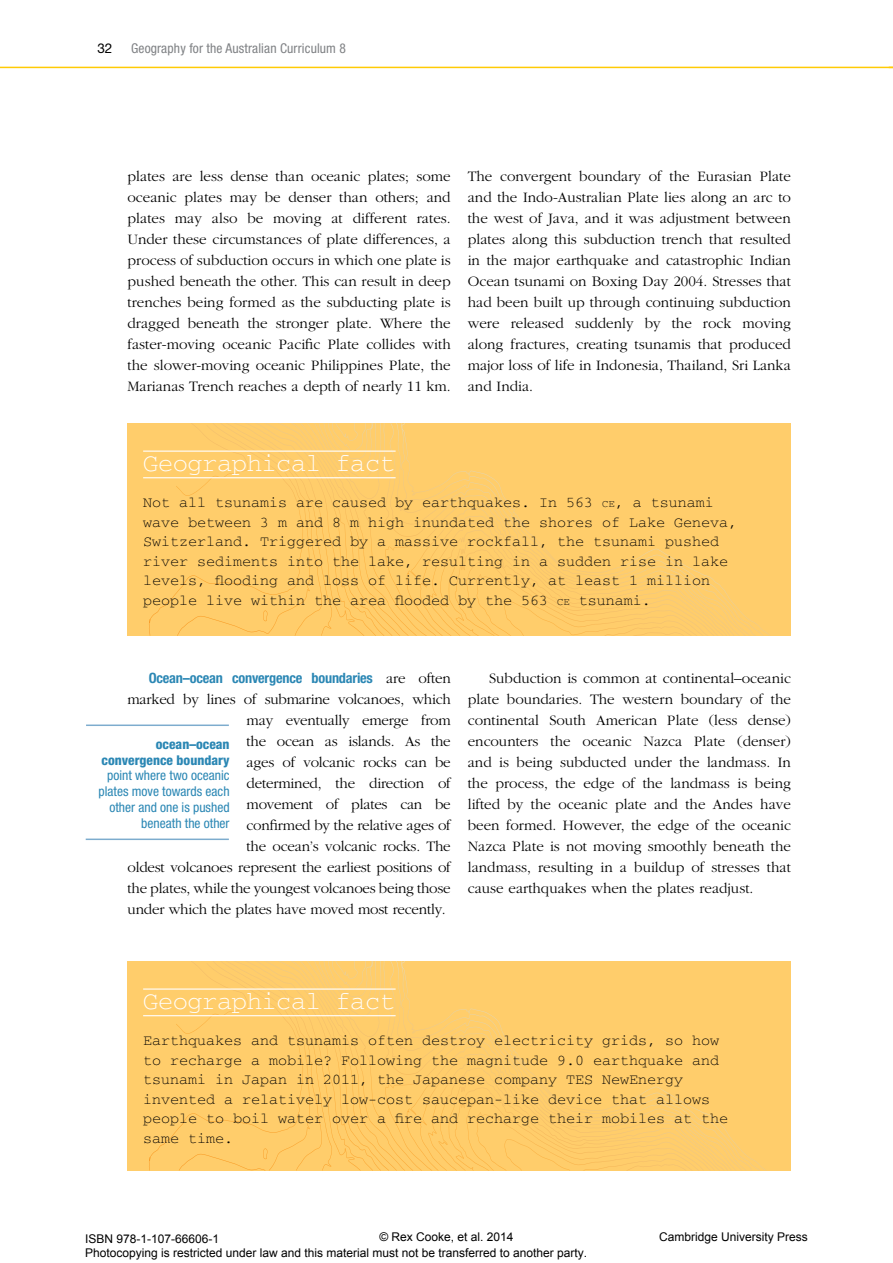
<style>
.page{position:relative;width:893px;height:1263px;background:#fff}
.page>*{position:absolute;margin:0;border:0;box-sizing:border-box;transform-origin:0 0}
.t1{font:25.5px "Courier";letter-spacing:-.02em;color:#fff}
.t2{font:300 15px/21px "Garamond";letter-spacing:-.015em;color:#000;text-align:justify}
.t3{font:15px/19.5px "Courier";color:#000}
.t4{font:700 condensed 14.25px "Helvetica Neue";letter-spacing:-.015em;color:#2b87b4}
.t5{font:condensed 13.5px/15.8px "Helvetica Neue";color:#2b87b4;text-align:right}
.t6{font:condensed 13.5px "Helvetica Neue";letter-spacing:.01em;color:#808285}
.t7{font:800 condensed 13.5px/15.8px "Helvetica Neue";color:#2b87b4;text-align:right}
.t8{font:13.5px "Helvetica Neue";color:#000}
.t9{font:12px/14.4px "Arial";color:#000}
.s1{font-size:10.5px}
.s2{font-family:"Garamond";font-weight:300;font-stretch:normal;font-size:15px;color:#000}
</style>
<div class="page">
<hr style="left:0;top:67px;width:893px;height:1px;background:#ffcb05">
<div style="left:128px;top:423px;width:663px;height:213px;background:#ffcd6b"></div>
<svg style="left:401px;top:423px;width:362px;height:213px"></svg>
<div style="left:128px;top:961px;width:663px;height:209px;background:#ffcd6b"></div>
<svg style="left:401px;top:961px;width:359px;height:209px"></svg>
<hr style="left:143px;top:451px;width:253px;height:1px;background:#fff">
<hr style="left:143px;top:477px;width:253px;height:1px;background:#fff">
<hr style="left:143px;top:988px;width:253px;height:2px;background:#fff">
<hr style="left:143px;top:1015px;width:253px;height:1px;background:#fff">
<hr style="left:86px;top:724px;width:143px;height:2px;background:#7dacce">
<hr style="left:86px;top:838px;width:143px;height:2px;background:#7dacce">
<p class="t8" style="left:97px;top:40px;width:17px">32</p>
<p class="t6" style="left:131px;top:41px;width:216px">Geography for the Australian Curriculum 8</p>
<p class="t2" style="left:128px;top:166px;width:325px">plates are less dense than oceanic plates; some oceanic plates may be denser than others; and plates may also be moving at different rates.<br>Under these circumstances of plate differences, a process of subduction occurs in which one plate is pushed beneath the other. This can result in deep trenches being formed as the subducting plate is dragged beneath the stronger plate. Where the faster-moving oceanic Pacific Plate collides with the slower-moving oceanic Philippines Plate, the Marianas Trench reaches a depth of nearly 11 km.</p>
<p class="t2" style="left:468px;top:166px;width:325px">The convergent boundary of the Eurasian Plate and the Indo-Australian Plate lies along an arc to the west of Java, and it was adjustment between plates along this subduction trench that resulted in the major earthquake and catastrophic Indian Ocean tsunami on Boxing Day 2004. Stresses that had been built up through continuing subduction were released suddenly by the rock moving along fractures, creating tsunamis that produced major loss of life in Indonesia, Thailand, Sri Lanka and India.</p>
<h1 class="t1" style="left:143px;top:450px;width:253px">Geographical fact</h1>
<p class="t3" style="left:143px;top:493px;width:595px">Not all tsunamis are caused by earthquakes. In 563 <span class="s1">ce</span>, a tsunami wave between 3 m and 8 m high inundated the shores of Lake Geneva, Switzerland. Triggered by a massive rockfall, the tsunami pushed river sediments into the lake, resulting in a sudden rise in lake levels, flooding and loss of life. Currently, at least 1 million people live within the area flooded by the 563 <span class="s1">ce</span> tsunami.</p>
<p class="t4" style="left:149px;top:669px;width:303px">Ocean–ocean convergence boundaries <span class="s2">are often</span></p>
<p class="t2" style="left:128px;top:689px;width:325px">marked by lines of submarine volcanoes, which</p>
<p class="t2" style="left:247px;top:710px;width:206px">may eventually emerge from</p>
<p class="t2" style="left:247px;top:731px;width:206px">the ocean as islands. As the</p>
<p class="t2" style="left:247px;top:752px;width:206px">ages of volcanic rocks can be</p>
<p class="t2" style="left:247px;top:773px;width:206px">determined, the direction of</p>
<p class="t2" style="left:247px;top:794px;width:206px">movement of plates can be</p>
<p class="t2" style="left:247px;top:815px;width:206px">confirmed by the relative ages of</p>
<p class="t2" style="left:247px;top:836px;width:206px">the ocean’s volcanic rocks. The</p>
<p class="t2" style="left:128px;top:857px;width:325px">oldest volcanoes represent the earliest positions of</p>
<p class="t2" style="left:128px;top:878px;width:325px">the plates, while the youngest volcanoes being those</p>
<p class="t2" style="left:128px;top:899px;width:320px">under which the plates have moved most recently.</p>
<p class="t7" style="left:102px;top:736px;width:130px">ocean–ocean convergence boundary</p>
<p class="t5" style="left:98px;top:767px;width:133px">point where two oceanic plates move towards each other and one is pushed beneath the other</p>
<p class="t2" style="left:468px;top:668px;width:325px;text-indent:21px">Subduction is common at continental–oceanic plate boundaries. The western boundary of the continental South American Plate (less dense) encounters the oceanic Nazca Plate (denser) and is being subducted under the landmass. In the process, the edge of the landmass is being lifted by the oceanic plate and the Andes have been formed. However, the edge of the oceanic Nazca Plate is not moving smoothly beneath the landmass, resulting in a buildup of stresses that cause earthquakes when the plates readjust.</p>
<h1 class="t1" style="left:143px;top:988px;width:253px">Geographical fact</h1>
<p class="t3" style="left:143px;top:1031px;width:586px">Earthquakes and tsunamis often destroy electricity grids, so how to recharge a mobile? Following the magnitude 9.0 earthquake and tsunami in Japan in 2011, the Japanese company TES NewEnergy invented a relatively low-cost saucepan-like device that allows people to boil water over a fire and recharge their mobiles at the same time.</p>
<p class="t9" style="left:379px;top:1230px;width:136px">© Rex Cooke, et al. 2014</p>
<p class="t9" style="left:659px;top:1230px;width:150px">Cambridge University Press</p>
<p class="t9" style="left:85px;top:1231px;width:504px">ISBN 978-1-107-66606-1<br>Photocopying is restricted under law and this material must not be transferred to another party.</p>
</div>
